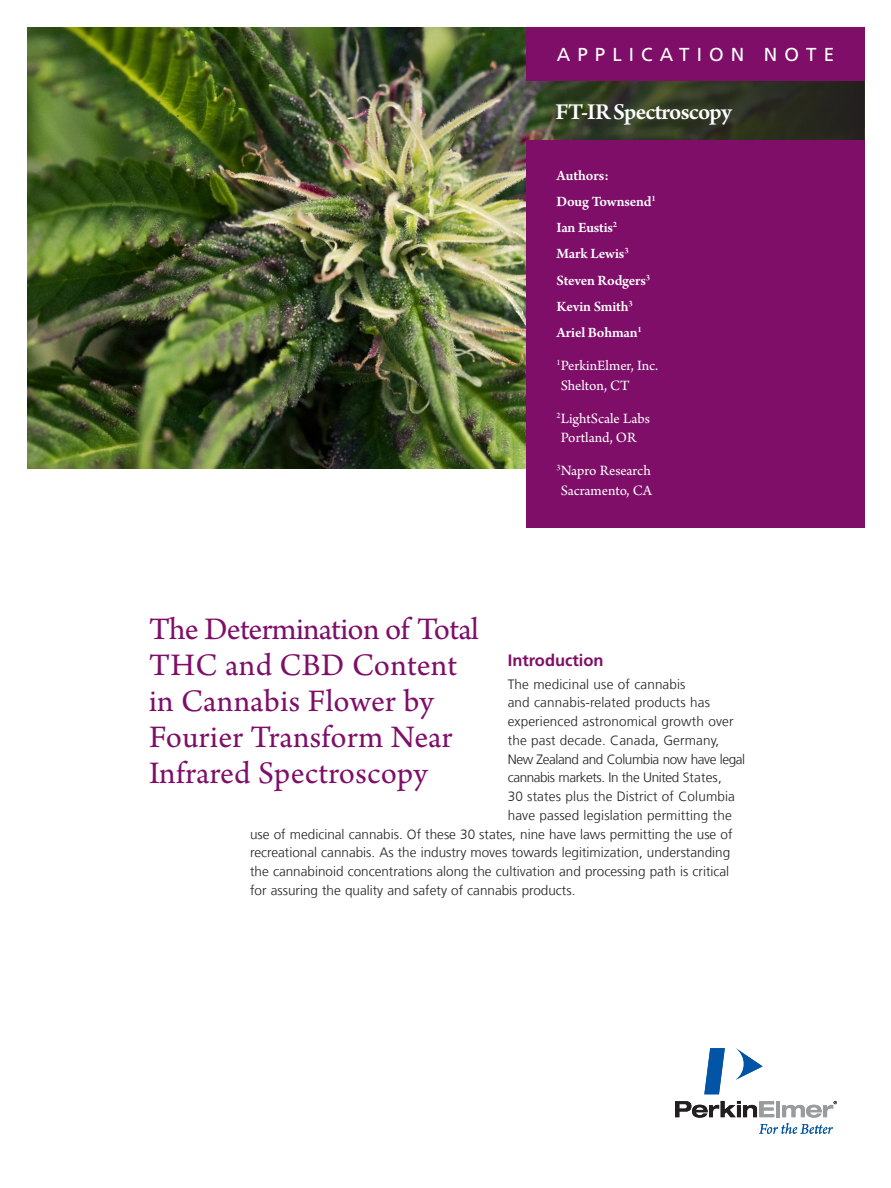
<style>
.page{position:relative;width:891px;height:1188px;background:#fff}
.page>*{position:absolute;margin:0;border:0;box-sizing:border-box;transform-origin:0 0}
.Intro_Head{font:33px/36px "Arno Pro";letter-spacing:.005em;color:#7f0e69}
.Product_header_panto{font:600 24px "Arno Pro";letter-spacing:-.03em;color:#fff}
.t1{font:18.75px "Frutiger LT Com";letter-spacing:.38em;color:#fff}
.table{font:700 16.5px "Frutiger LT Com";color:#7f0e69}
.Body{font:15px/19.5px "Arno Pro";color:#fff}
.Body-2{font:600 15px "Arno Pro";letter-spacing:-.01em;color:#fff}
.Paragraph_Head{font:300 13.5px "Frutiger LT Com";color:#231f20}
.Paragraph_Head-2{font:300 13.5px "Frutiger LT Com";letter-spacing:-.03em;color:#231f20}
</style>
<div class="page">
<img style="left:28px;top:27px;width:501px;height:442px">
<svg style="left:529px;top:81px;width:336px;height:59px;background:#313624"></svg>
<svg style="left:736px;top:1048px;width:27px;height:32px"></svg>
<svg style="left:704px;top:1048px;width:21px;height:46px"></svg>
<svg style="left:675px;top:1101px;width:162px;height:33px"></svg>
<div style="left:526px;top:27px;width:339px;height:54px;background:#7f0e69"></div>
<div style="left:526px;top:140px;width:339px;height:388px;background:#7f0e69"></div>
<p class="t1" style="left:557px;top:43px;width:279px">APPLICATION NOTE</p>
<p class="Product_header_panto" style="left:556px;top:98px;width:178px">FT-IR Spectroscopy</p>
<p class="Body-2" style="left:557px;top:167px;width:54px">Authors:</p>
<p class="Body-2" style="left:557px;top:193px;width:101px">Doug Townsend<sup>1</sup></p>
<p class="Body-2" style="left:557px;top:219px;width:62px">Ian Eustis<sup>2</sup></p>
<p class="Body-2" style="left:557px;top:245px;width:74px">Mark Lewis<sup>3</sup></p>
<p class="Body-2" style="left:557px;top:272px;width:95px">Steven Rodgers<sup>3</sup></p>
<p class="Body-2" style="left:557px;top:298px;width:78px">Kevin Smith<sup>3</sup></p>
<p class="Body-2" style="left:557px;top:324px;width:87px">Ariel Bohman<sup>1</sup></p>
<p class="Body" style="left:557px;top:357px;width:103px"><sup>1</sup>PerkinElmer, Inc.<br>Shelton, CT</p>
<p class="Body" style="left:557px;top:409px;width:95px"><sup>2</sup>LightScale Labs<br>Portland, OR</p>
<p class="Body" style="left:557px;top:462px;width:97px"><sup>3</sup>Napro Research<br>Sacramento, CA</p>
<p class="Intro_Head" style="left:149px;top:613px;width:331px">The Determination of Total<br>THC and CBD Content in Cannabis Flower by<br>Fourier Transform Near<br>Infrared Spectroscopy</p>
<p class="table" style="left:508px;top:650px;width:97px">Introduction</p>
<p class="Paragraph_Head" style="left:508px;top:676px;width:179px">The medicinal use of cannabis</p>
<p class="Paragraph_Head" style="left:508px;top:695px;width:204px">and cannabis-related products has</p>
<p class="Paragraph_Head" style="left:508px;top:714px;width:227px">experienced astronomical growth over</p>
<p class="Paragraph_Head" style="left:508px;top:732px;width:213px">the past decade. Canada, Germany,</p>
<p class="Paragraph_Head-2" style="left:508px;top:751px;width:239px">New Zealand and Columbia now have legal</p>
<p class="Paragraph_Head-2" style="left:508px;top:770px;width:216px">cannabis markets. In the United States,</p>
<p class="Paragraph_Head" style="left:508px;top:789px;width:229px">30 states plus the District of Columbia</p>
<p class="Paragraph_Head" style="left:508px;top:807px;width:226px">have passed legislation permitting the</p>
<p class="Paragraph_Head" style="left:250px;top:826px;width:484px">use of medicinal cannabis. Of these 30 states, nine have laws permitting the use of</p>
<p class="Paragraph_Head" style="left:250px;top:845px;width:482px">recreational cannabis. As the industry moves towards legitimization, understanding</p>
<p class="Paragraph_Head" style="left:250px;top:864px;width:481px">the cannabinoid concentrations along the cultivation and processing path is critical</p>
<p class="Paragraph_Head" style="left:250px;top:882px;width:327px">for assuring the quality and safety of cannabis products.</p>
</div>
